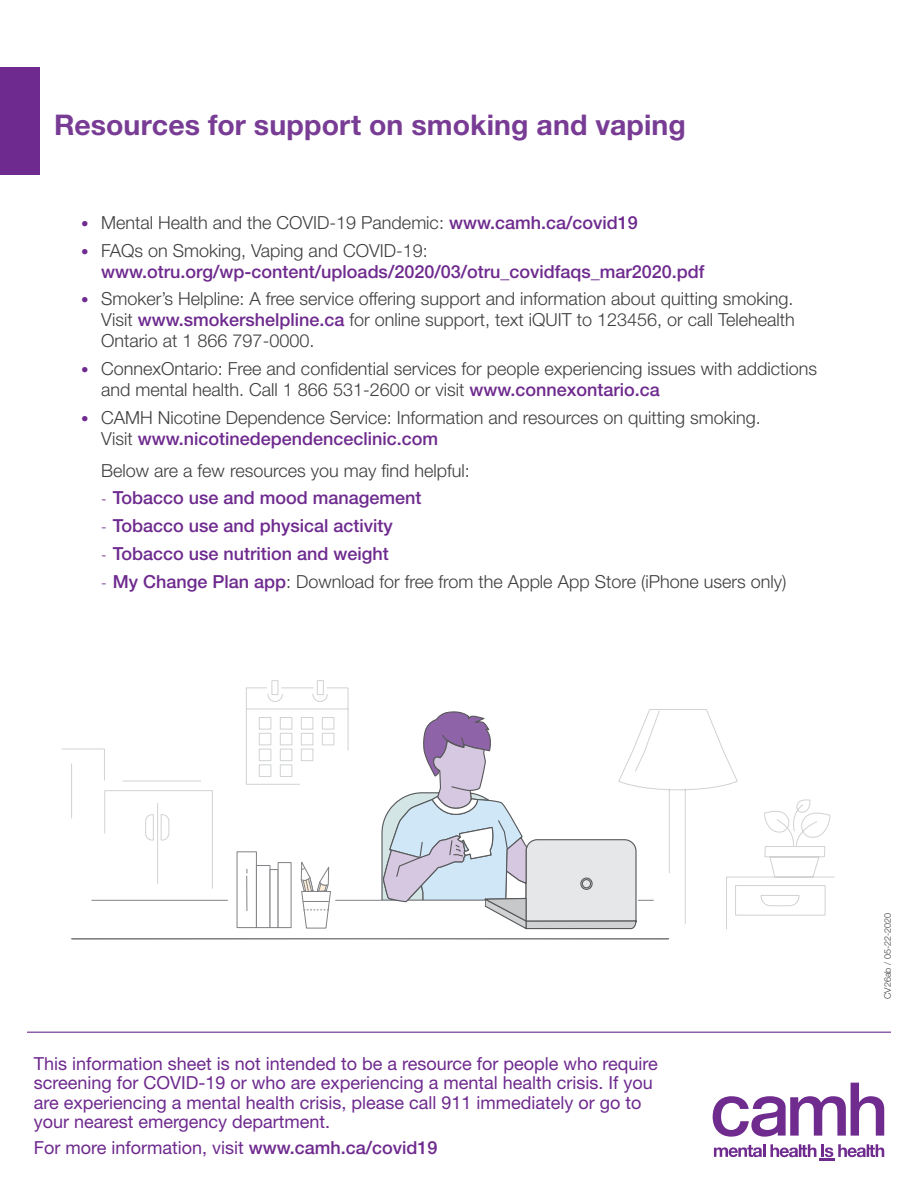
<style>
.page{position:relative;width:918px;height:1188px;background:#fff}
.page>*{position:absolute;margin:0;border:0;box-sizing:border-box;transform-origin:0 0}
.H1__title{font:700 28.5px "Helvetica Neue LT Std";letter-spacing:.005em;color:#783c95}
.bullets{font:300 18px/21px "Helvetica Neue LT Std";color:#3e3e3f}
.t1{font:18px/19.5px "Helvetica Neue LT Std";color:#6e2a8e}
.t2{font:500 18px/21px "Helvetica Neue LT Std";color:#6e2a8e}
.docket_number{font:300 9px "Helvetica Neue LT Std";color:#3e3e3f}
.s1{font-size:15px;color:#6e2a8e}
.s2{font-weight:500;color:#6e2a8e}
.s3{font-weight:300;font-size:15px}
.s4{font-weight:300;color:#3e3e3f}
.s5{font-weight:500}
</style>
<div class="page">
<div style="left:0;top:68px;width:40px;height:108px;background:#6e2a8e"></div>
<hr style="left:27px;top:1032px;width:864px;height:1px;background:#6e2a8e">
<svg style="left:713px;top:1083px;width:171px;height:54px"></svg>
<svg style="left:714px;top:1144px;width:170px;height:17px"></svg>
<svg style="left:246px;top:680px;width:477px;height:68px"></svg>
<svg style="left:62px;top:748px;width:773px;height:182px"></svg>
<svg style="left:71px;top:709px;width:599px;height:231px"></svg>
<p class="H1__title" style="left:54px;top:107px;width:634px">Resources for support on smoking and vaping</p>
<p class="bullets" style="left:81px;top:212px;width:558px"><span class="s1">•</span> Mental Health and the COVID-19 Pandemic: <span class="s2">www.camh.ca/covid19</span></p>
<p class="t2" style="left:101px;top:240px;width:605px;text-indent:-20px"><span class="s3">•</span> <span class="s4">FAQs on Smoking, Vaping and COVID-19: </span>www.otru.org/wp-content/uploads/2020/03/otru_covidfaqs_mar2020.pdf</p>
<p class="bullets" style="left:101px;top:288px;width:695px;text-align:justify;text-indent:-20px"><span class="s1">•</span> Smoker’s Helpline: A free service offering support and information about quitting smoking.<br>Visit <span class="s2">www.smokershelpline.ca</span> for online support, text iQUIT to 123456, or call Telehealth Ontario at 1 866 797-0000.</p>
<p class="bullets" style="left:101px;top:358px;width:717px;text-indent:-20px"><span class="s1">•</span> ConnexOntario: Free and confidential services for people experiencing issues with addictions and mental health. Call 1 866 531-2600 or visit <span class="s2">www.connexontario.ca</span></p>
<p class="bullets" style="left:101px;top:407px;width:661px;text-indent:-20px"><span class="s1">•</span> CAMH Nicotine Dependence Service: Information and resources on quitting smoking.<br>Visit <span class="s2">www.nicotinedependenceclinic.com</span></p>
<p class="bullets" style="left:101px;top:459px;width:370px">Below are a few resources you may find helpful:</p>
<p class="t2" style="left:101px;top:487px;width:322px"><span class="s3">-</span> Tobacco use and mood management</p>
<p class="t2" style="left:101px;top:515px;width:293px"><span class="s3">-</span> Tobacco use and physical activity</p>
<p class="t2" style="left:101px;top:543px;width:289px"><span class="s3">-</span> Tobacco use nutrition and weight</p>
<p class="bullets" style="left:101px;top:570px;width:687px"><span class="s1">-</span> <span class="s2">My Change Plan app</span>: Download for free from the Apple App Store (iPhone users only)</p>
<p class="t1" style="left:34px;top:1053px;width:626px">This information sheet is not intended to be a resource for people who require screening for COVID-19 or who are experiencing a mental health crisis. If you are experiencing a mental health crisis, please call 911 immediately or go to your nearest emergency department.</p>
<p class="t1" style="left:34px;top:1138px;width:405px">For more information, visit <span class="s5">www.camh.ca/covid19</span></p>
<p class="docket_number" style="left:882px;top:999px;width:88px;rotate:-90deg">CV26ab / 05-22-2020</p>
</div>
